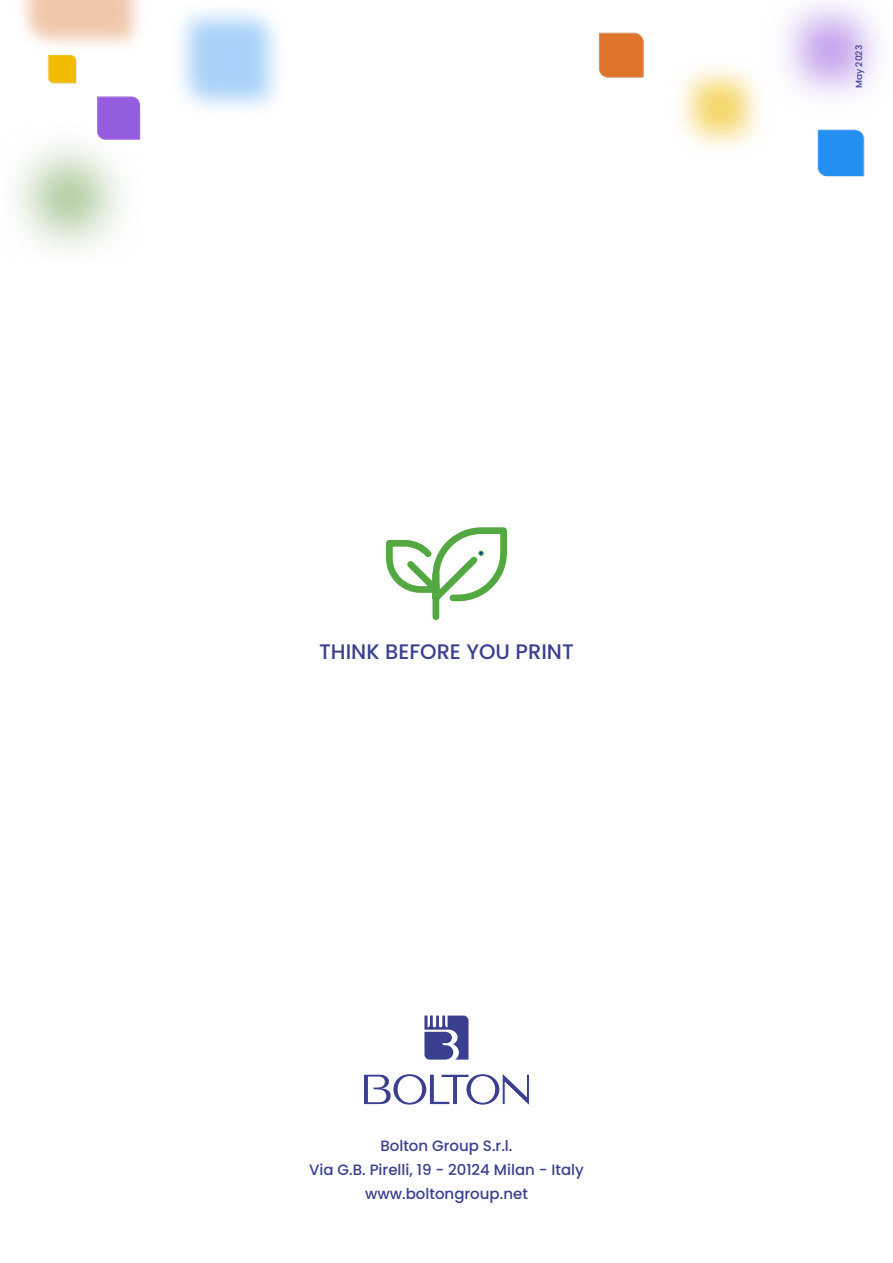
<style>
.page{position:relative;width:893px;height:1263px;background:#fff}
.page>*{position:absolute;margin:0;border:0;box-sizing:border-box;transform-origin:0 0}
.t1{font:500 21px "Poppins";color:#3a408f}
.t2{font:500 15px/24px "Poppins";color:#3a408f;text-align:center}
.t3{font:500 9px "Poppins";color:#3a408f}
</style>
<div class="page">
<img style="left:14px;top:0;width:865px;height:252px">
<svg style="left:364px;top:1015px;width:165px;height:89px"></svg>
<svg style="left:386px;top:527px;width:121px;height:94px"></svg>
<h1 class="t1" style="left:319px;top:639px;width:256px">THINK BEFORE YOU PRINT</h1>
<p class="t2" style="left:309px;top:1134px;width:276px">Bolton Group S.r.l.<br>Via G.B. Pirelli, 19 - 20124 Milan - Italy www.boltongroup.net</p>
<p class="t3" style="left:854px;top:88px;width:45px;rotate:-90deg">May 2023</p>
</div>
